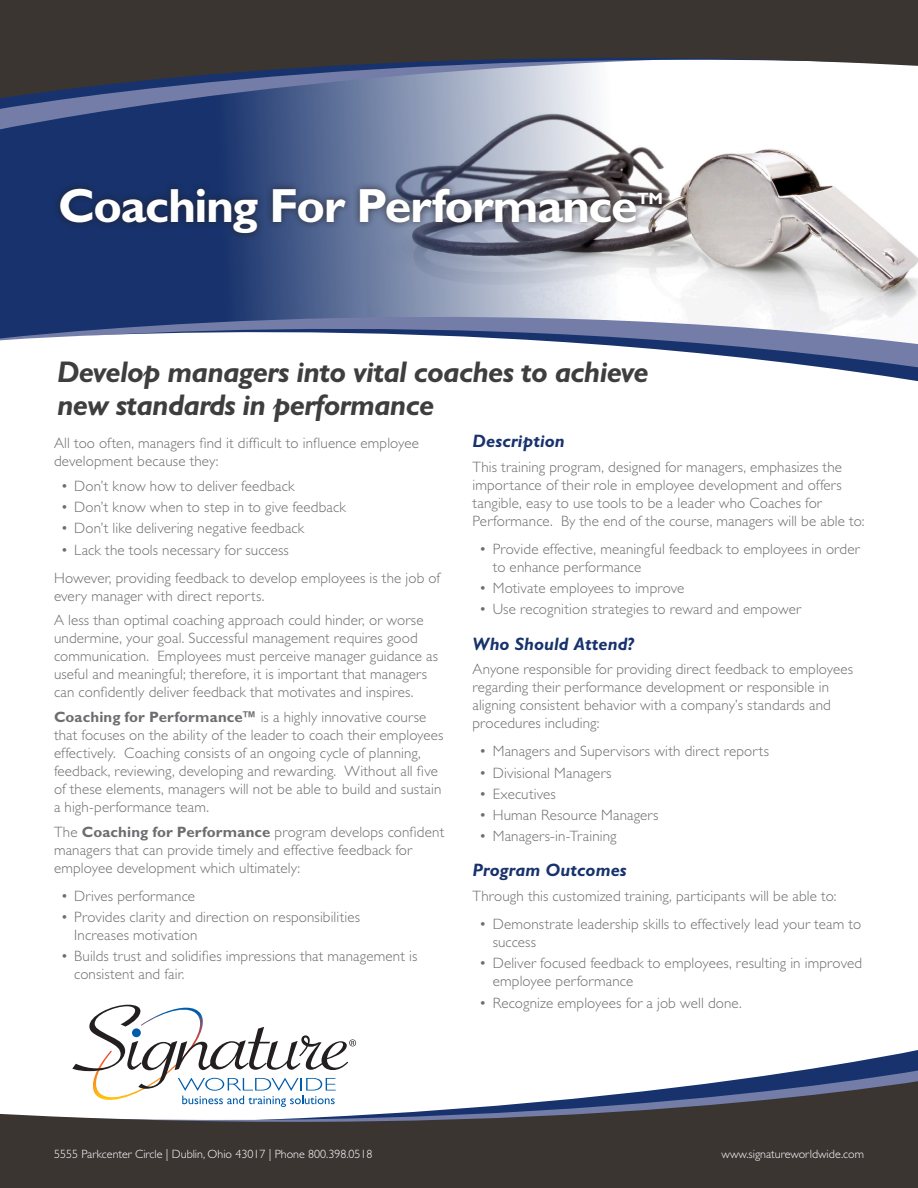
<style>
.page{position:relative;width:918px;height:1188px;background:#fff}
.page>*{position:absolute;margin:0;border:0;box-sizing:border-box;transform-origin:0 0}
.H1_White{font:700 48.15px "Gill Sans Std";letter-spacing:-.03em;color:#fff}
.t1{font:italic 700 30px/33px "Gill Sans Std";letter-spacing:-.025em;color:#3e3e3f}
.t2{font:italic 700 18px "Gill Sans Std";letter-spacing:.005em;color:#17326c}
.H1_White-2{font:700 16.5px "Gill Sans Std";color:#fff}
.Body{font:300 15px/18px "Gill Sans Std";letter-spacing:.01em;color:#6c6d70}
.t3{font:300 12px "Gill Sans Std";color:#fff}
.s1{font-weight:700}
</style>
<div class="page">
<svg style="left:0;top:134px;width:367px;height:148px;fill:#17326c"></svg>
<img style="left:367px;top:134px;width:551px;height:148px">
<svg style="left:0;top:282px;width:918px;height:13px"></svg>
<svg style="left:0;top:295px;width:918px;height:6px"></svg>
<svg style="left:0;top:301px;width:918px;height:81px"></svg>
<svg style="left:829px;top:1050px;width:89px;height:16px"></svg>
<svg style="left:756px;top:1066px;width:162px;height:11px;fill:#17326c"></svg>
<svg style="left:0;top:1077px;width:918px;height:111px;fill:#3b3532"></svg>
<div style="left:53px;top:181px;width:616px;height:61px;background:#231f20;opacity:.75"></div>
<svg style="left:72px;top:1005px;width:284px;height:102px"></svg>
<svg style="left:0;top:113px;width:605px;height:21px"></svg>
<svg style="left:0;top:103px;width:597px;height:10px"></svg>
<svg style="left:0;top:0;width:918px;height:103px;fill:#3b3532"></svg>
<p class="H1_White" style="left:58px;top:178px;width:581px">Coaching For Performance</p>
<p class="H1_White-2" style="left:637px;top:189px;width:27px">TM</p>
<p class="t1" style="left:57px;top:355px;width:593px">Develop managers into vital coaches to achieve new standards in performance</p>
<p class="Body" style="left:54px;top:434px;width:367px">All too often, managers find it difficult to influence employee development because they:</p>
<p class="Body" style="left:61px;top:477px;width:235px">• Don’t know how to deliver feedback</p>
<p class="Body" style="left:61px;top:498px;width:287px">• Don’t know when to step in to give feedback</p>
<p class="Body" style="left:61px;top:520px;width:245px">• Don’t like delivering negative feedback</p>
<p class="Body" style="left:61px;top:541px;width:230px">• Lack the tools necessary for success</p>
<p class="Body" style="left:54px;top:569px;width:388px">However, providing feedback to develop employees is the job of every manager with direct reports.</p>
<p class="Body" style="left:54px;top:612px;width:386px">A less than optimal coaching approach could hinder, or worse undermine, your goal. Successful management requires good communication. Employees must perceive manager guidance as useful and meaningful; therefore, it is important that managers can confidently deliver feedback that motivates and inspires.</p>
<p class="Body" style="left:54px;top:708px;width:391px"><span class="s1">Coaching for Performance™</span> is a highly innovative course that focuses on the ability of the leader to coach their employees effectively. Coaching consists of an ongoing cycle of planning, feedback, reviewing, developing and rewarding. Without all five of these elements, managers will not be able to build and sustain a high-performance team.</p>
<p class="Body" style="left:54px;top:823px;width:392px">The <span class="s1">Coaching for Performance</span> program develops confident managers that can provide timely and effective feedback for employee development which ultimately:</p>
<p class="Body" style="left:61px;top:887px;width:136px">• Drives performance</p>
<p class="Body" style="left:74px;top:908px;width:287px;text-indent:-14px">• Provides clarity and direction on responsibilities<br>Increases motivation</p>
<p class="Body" style="left:74px;top:947px;width:345px;text-indent:-14px">• Builds trust and solidifies impressions that management is consistent and fair.</p>
<h2 class="t2" style="left:472px;top:431px;width:94px">Description</h2>
<p class="Body" style="left:472px;top:458px;width:393px">This training program, designed for managers, emphasizes the importance of their role in employee development and offers tangible, easy to use tools to be a leader who Coaches for Performance. By the end of the course, managers will be able to:</p>
<p class="Body" style="left:493px;top:540px;width:369px;text-indent:-14px">• Provide effective, meaningful feedback to employees in order to enhance performance</p>
<p class="Body" style="left:479px;top:579px;width:207px">• Motivate employees to improve</p>
<p class="Body" style="left:479px;top:601px;width:323px">• Use recognition strategies to reward and empower</p>
<h2 class="t2" style="left:472px;top:633px;width:163px">Who Should Attend?</h2>
<p class="Body" style="left:472px;top:660px;width:382px">Anyone responsible for providing direct feedback to employees regarding their performance development or responsible in aligning consistent behavior with a company’s standards and procedures including:</p>
<p class="Body" style="left:479px;top:742px;width:291px">• Managers and Supervisors with direct reports</p>
<p class="Body" style="left:479px;top:764px;width:134px">• Divisional Managers</p>
<p class="Body" style="left:479px;top:785px;width:78px">• Executives</p>
<p class="Body" style="left:479px;top:806px;width:181px">• Human Resource Managers</p>
<p class="Body" style="left:479px;top:827px;width:139px">• Managers-in-Training</p>
<h2 class="t2" style="left:472px;top:860px;width:156px">Program Outcomes</h2>
<p class="Body" style="left:472px;top:887px;width:366px">Through this customized training, participants will be able to:</p>
<p class="Body" style="left:493px;top:915px;width:370px;text-indent:-14px">• Demonstrate leadership skills to effectively lead your team to success</p>
<p class="Body" style="left:493px;top:955px;width:371px;text-indent:-14px">• Deliver focused feedback to employees, resulting in improved employee performance</p>
<p class="Body" style="left:479px;top:994px;width:264px">• Recognize employees for a job well done.</p>
<p class="t3" style="left:54px;top:1147px;width:320px">5555 Parkcenter Circle | Dublin, Ohio 43017 | Phone 800.398.0518</p>
<p class="t3" style="left:722px;top:1147px;width:144px">www.signatureworldwide.com</p>
</div>
